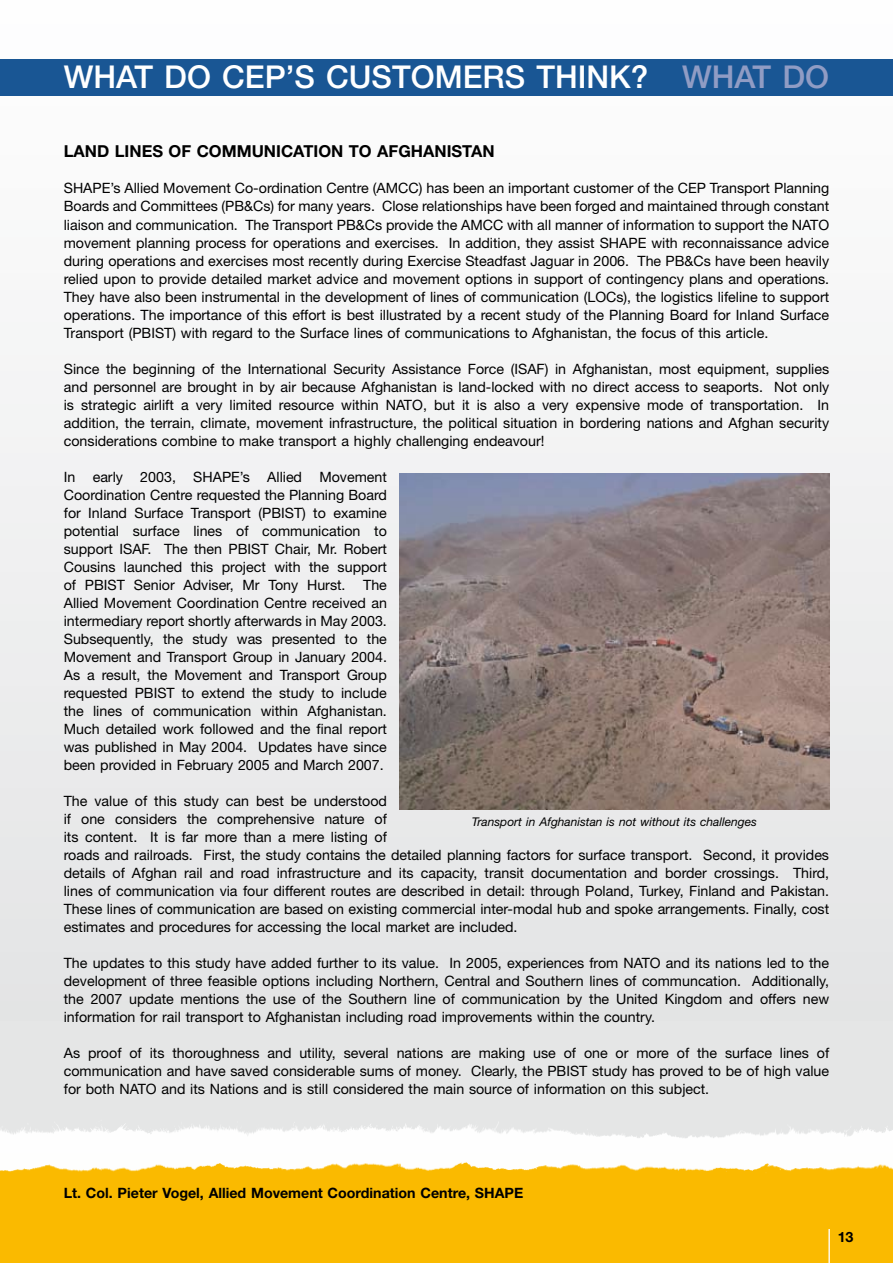
<style>
.page{position:relative;width:893px;height:1263px;background:#fff}
.page>*{position:absolute;margin:0;border:0;box-sizing:border-box;transform-origin:0 0}
.t1{font:500 31.5px "Helvetica Neue";color:#fff}
.t2{font:700 16.5px "Helvetica Neue";color:#000}
.t3{font:14.25px/18px "Helvetica Neue";color:#000;text-align:justify}
.t4{font:700 14.25px "Helvetica Neue";color:#000}
.t5{font:700 14.25px "Helvetica Neue CE";color:#000}
.t6{font:italic 12px "Helvetica Neue";color:#000}
.s1{color:#909cc4}
</style>
<div class="page">
<div style="left:0;top:1020px;width:893px;height:91px;background:#e5e6e6"></div>
<div style="left:0;top:0;width:893px;height:1020px;background:linear-gradient(to right,#f0f1f1,#f2f2f3)"></div>
<div style="left:0;top:1153px;width:893px;height:110px;background:#faba00"></div>
<img style="left:0;top:1111px;width:893px;height:61px">
<div style="left:0;top:60px;width:893px;height:36px;background:#195694"></div>
<hr style="left:828px;top:1229px;width:2px;height:34px;background:#fff">
<img style="left:400px;top:473px;width:429px;height:336px">
<h1 class="t1" style="left:64px;top:58px;width:286px">WHAT DO CEP’S CUSTOME</h1>
<h1 class="t1" style="left:483px;top:58px;width:323px">RS THIN K? <span class="s1">WHAT DO</span></h1>
<p class="t2" style="left:64px;top:141px;width:23px">Land</p>
<p class="t2" style="left:115px;top:141px;width:21px">Lines</p>
<p class="t2" style="left:169px;top:141px;width:53px">of Communication</p>
<p class="t2" style="left:349px;top:141px;width:62px">to Afghanistan</p>
<p class="t3" style="left:64px;top:179px;width:767px">SHAPE’s Allied Movement Co-ordination Centre (AMCC) has been an important customer of the CEP Transport Planning Boards and Committees (PB&amp;Cs) for many years. Close relationships have been forged and maintained through constant liaison and communication. The Transport PB&amp;Cs provide the AMCC with all manner of information to support the NATO movement planning process for operations and exercises. In addition, they assist SHAPE with reconnaissance advice during operations and exercises most recently during Exercise Steadfast Jaguar in 2006. The PB&amp;Cs have been heavily relied upon to provide detailed market advice and movement options in support of contingency plans and operations.<br>They have also been instrumental in the development of lines of communication (LOCs), the logistics lifeline to support operations. The importance of this effort is best illustrated by a recent study of the Planning Board for Inland Surface Transport (PBIST) with regard to the Surface lines of communications to Afghanistan, the focus of this article.</p>
<p class="t3" style="left:64px;top:359px;width:767px">Since the beginning of the International Security Assistance Force (ISAF) in Afghanistan, most equipment, supplies and personnel are brought in by air because Afghanistan is land-locked with no direct access to seaports. Not only is strategic airlift a very limited resource within NATO, but it is also a very expensive mode of transportation. In addition, the terrain, climate, movement infrastructure, the political situation in bordering nations and Afghan security considerations combine to make transport a highly challenging endeavour!</p>
<p class="t3" style="left:64px;top:467px;width:325px">In early 2003, SHAPE’s Allied Movement Coordination Centre requested the Planning Board for Inland Surface Transport (PBIST) to examine potential surface lines of communication to support ISAF. The then PBIST Chair, Mr. Robert Cousins launched this project with the support of PBIST Senior Adviser, Mr Tony Hurst. The Allied Movement Coordination Centre received an intermediary report shortly afterwards in May 2003.<br>Subsequently, the study was presented to the Movement and Transport Group in January 2004.<br>As a result, the Movement and Transport Group requested PBIST to extend the study to include the lines of communication within Afghanistan.<br>Much detailed work followed and the final report was published in May 2004. Updates have since been provided in February 2005 and March 2007.</p>
<p class="t3" style="left:64px;top:791px;width:767px;text-align:left">The value of this study can best be understood<br>if one considers the comprehensive nature of<br>its content. It is far more than a mere listing of<br>roads and railroads. First, the study contains the detailed planning factors for surface transport. Second, it provides details of Afghan rail and road infrastructure and its capacity, transit documentation and border crossings. Third, lines of communication via four different routes are described in detail: through Poland, Turkey, Finland and Pakistan.<br>These lines of communication are based on existing commercial inter-modal hub and spoke arrangements. Finally, cost estimates and procedures for accessing the local market are included.</p>
<p class="t3" style="left:64px;top:953px;width:767px">The updates to this study have added further to its value. In 2005, experiences from NATO and its nations led to the development of three feasible options including Northern, Central and Southern lines of communcation. Additionally, the 2007 update mentions the use of the Southern line of communication by the United Kingdom and offers new information for rail transport to Afghanistan including road improvements within the country.</p>
<p class="t3" style="left:64px;top:1043px;width:767px">As proof of its thoroughness and utility, several nations are making use of one or more of the surface lines of communication and have saved considerable sums of money. Clearly, the PBIST study has proved to be of high value for both NATO and its Nations and is still considered the main source of information on this subject.</p>
<p class="t6" style="left:472px;top:814px;width:287px">Transport in Afghanistan is not without its challenges</p>
<p class="t4" style="left:64px;top:1184px;width:461px">Lt. Col. Pieter Vogel, Allied Movement Coordination Centre, SHAPE</p>
<p class="t5" style="left:838px;top:1228px;width:9px">13</p>
</div>
